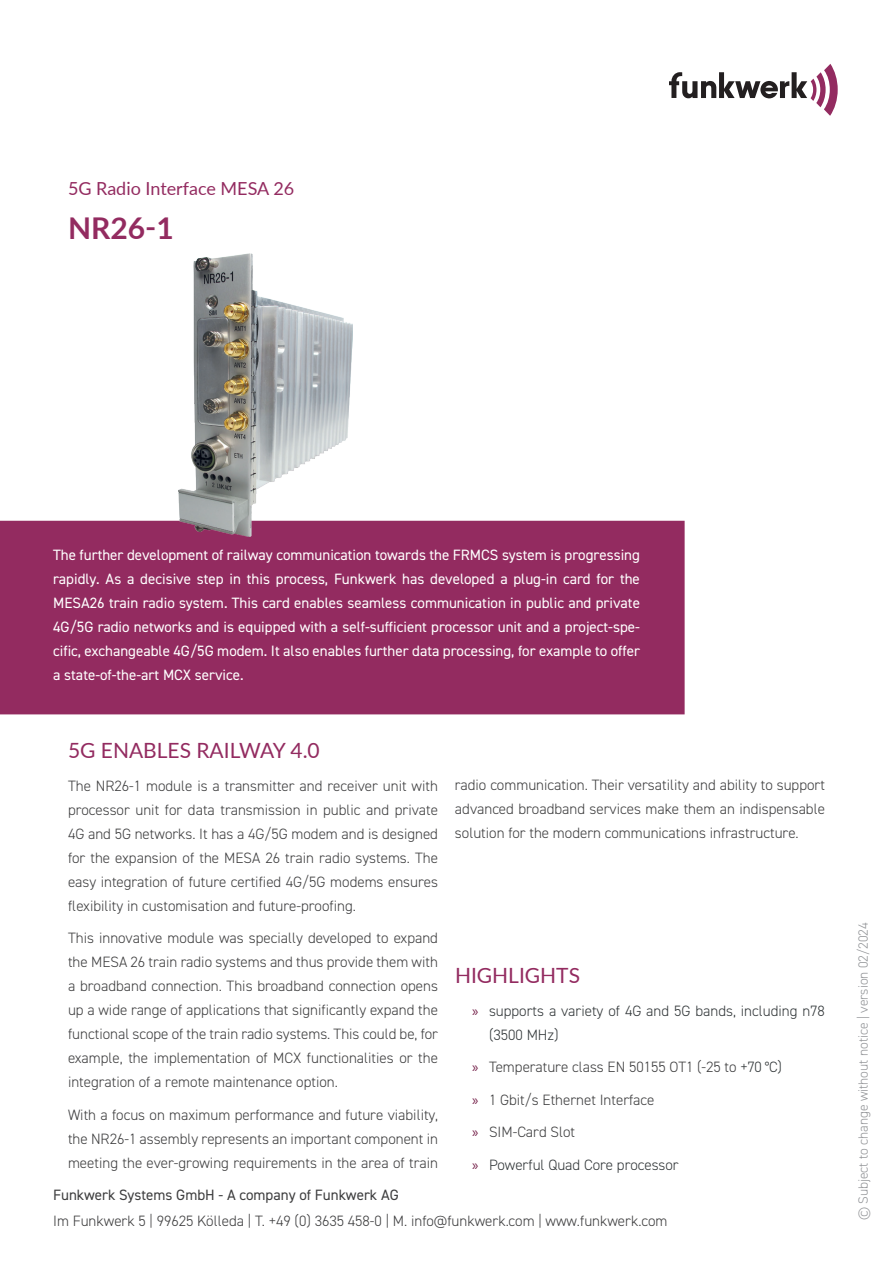
<style>
.page{position:relative;width:893px;height:1263px;background:#fff}
.page>*{position:absolute;margin:0;border:0;box-sizing:border-box;transform-origin:0 0}
.t1{font:700 30px "Lato";color:#932b60}
.t2{font:21px "Lato";color:#932b60}
.t3{font:18px "Lato";color:#932b60}
.t4{font:300 15px/24px "DIN2014";color:#3e3e3f;text-align:justify}
.t5{font:15px/24px "DIN2014";color:#fff;text-align:justify}
.t6{font:300 15px/24px "DIN2014";color:#323739}
.t7{font:15px "DIN2014";color:#3e3e3f}
.t8{font:300 13.5px "DIN2014";color:#939598}
.s1{font-family:"Myriad Pro";font-weight:400;color:#75214a}
.s2{color:#323739}
</style>
<div class="page">
<svg style="left:669px;top:64px;width:169px;height:52px"></svg>
<div style="left:0;top:521px;width:685px;height:193px;background:#932b60"></div>
<img style="left:179px;top:253px;width:174px;height:284px">
<p class="t3" style="left:68px;top:176px;width:228px">5G Radio Interface MESA 26</p>
<h1 class="t1" style="left:68px;top:206px;width:107px">NR26-1</h1>
<p class="t5" style="left:53px;top:543px;width:588px">The further development of railway communication towards the FRMCS system is progressing rapidly. As a decisive step in this process, Funkwerk has developed a plug-in card for the MESA26 train radio system. This card enables seamless communication in public and private 4G/5G radio networks and is equipped with a self-sufficient processor unit and a project-spe&shy;cific, exchangeable 4G/5G modem. It also enables further data processing, for example to offer a state-of-the-art MCX service.</p>
<h2 class="t2" style="left:68px;top:736px;width:253px">5G ENABLES RAILWAY 4.0</h2>
<p class="t4" style="left:68px;top:774px;width:371px">The NR26-1 module is a transmitter and receiver unit with processor unit for data transmission in public and private 4G and 5G networks. It has a 4G/5G modem and is designed for the expansion of the MESA 26 train radio systems. The easy integration of future certified 4G/5G modems ensures flexibility in customisation and future-proofing.</p>
<p class="t4" style="left:68px;top:926px;width:371px">This innovative module was specially developed to expand the MESA 26 train radio systems and thus provide them with a broadband connection. This broadband connection opens up a wide range of applications that significantly expand the functional scope of the train radio systems. This could be, for example, the implementation of MCX functionalities or the integration of a remote maintenance option.</p>
<p class="t4" style="left:68px;top:1103px;width:371px">With a focus on maximum performance and future viability, the NR26-1 assembly represents an important component in meeting the ever-growing requirements in the area of train</p>
<p class="t4" style="left:455px;top:772px;width:371px">radio communication. Their versatility and ability to support advanced broadband services make them an indispensable solution for the modern communications infrastructure.</p>
<h2 class="t2" style="left:455px;top:960px;width:127px">HIGHLIGHTS</h2>
<p class="t6" style="left:489px;top:998px;width:337px;text-indent:-17px"><span class="s1">»</span> supports a variety of 4G and 5G bands, including n78 (3500 MHz)</p>
<p class="t4" style="left:472px;top:1051px;width:311px;line-height:32.5px;text-align:left"><span class="s1">»</span> Temperature class EN 50155 OT1 (-25 to <span class="s2">+70 °C) </span><span class="s1">»</span> 1 Gbit/s Ethernet Interface<br><span class="s1">»</span> SIM-Card Slot<br><span class="s1">»</span> <span class="s2">Powerful Quad Core processor</span></p>
<p class="t7" style="left:53px;top:1185px;width:347px">Funkwerk Systems GmbH - A company of Funkwerk AG</p>
<p class="t4" style="left:53px;top:1209px;width:616px">Im Funkwerk 5 | 99625 Kölleda | T. +49 (0) 3635 458-0 | M. info@funkwerk.com | www.funkwerk.com</p>
<p class="t8" style="left:855px;top:1220px;width:300px;rotate:-90deg">© Subject to change without notice | version 02/2024</p>
</div>
